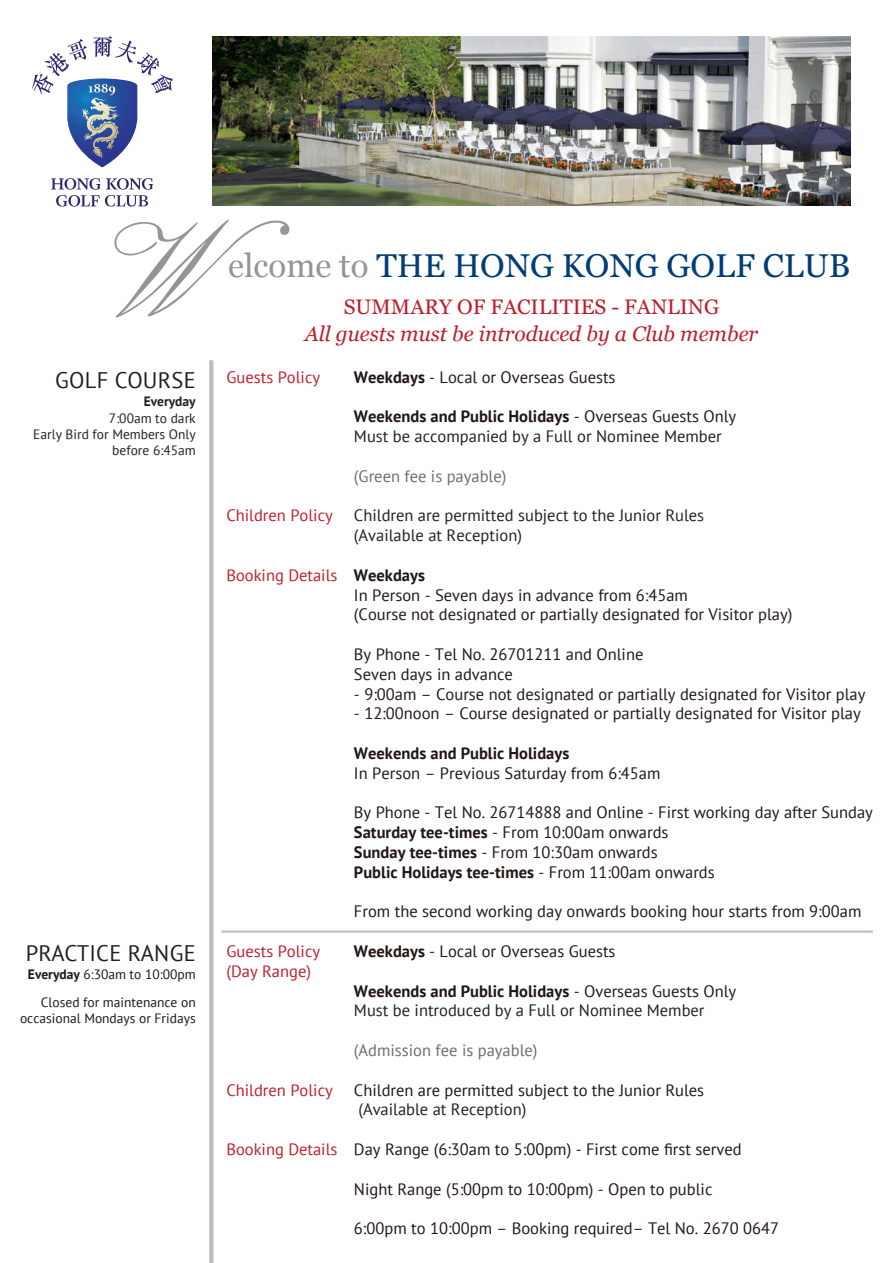
<style>
.page{position:relative;width:893px;height:1263px;background:#fff}
.page>*{position:absolute;margin:0;border:0;box-sizing:border-box;transform-origin:0 0}
.t1{font:135.45px "Exmouth";color:#939598}
.t2{font:33px "Georgia";color:#003d78}
.t3{font:22.5px "PT Sans";letter-spacing:.01em;color:#231f20}
.t4{font:italic 21px "Georgia";color:#be1d2c}
.t5{font:21px "Georgia";color:#be1d2c}
.t6{font:16.5px/19.8px "PT Sans";color:#211613}
.t7{font:16.5px/19.8px "PT Sans";color:#231f20}
.t8{font:16.5px "PT Sans";color:#be1d2c}
.t9{font:16.5px "PT Sans";color:#6c6d70}
.t10{font:700 16.5px "PT Sans";color:#211613}
.t11{font:13.5px/28.2px "PT Sans";color:#211613;text-align:right}
.t12{font:13.5px/16.2px "PT Sans";color:#231f20;text-align:right}
.t13{font:700 13.5px "PT Sans";color:#231f20}
.s1{color:#939598}
.s2{font-weight:700}
.s3{font-weight:700;color:#211613}
.s4{color:#211613}
.s5{color:#be1d2c}
</style>
<div class="page">
<img style="left:213px;top:36px;width:637px;height:169px">
<svg style="left:51px;top:178px;width:102px;height:29px"></svg>
<svg style="left:32px;top:36px;width:140px;height:131px"></svg>
<hr style="left:221px;top:930px;width:652px;height:2px;background:#bcbdc0">
<svg style="left:209px;top:360px;width:4px;height:903px;background:#bfc0c3"></svg>
<h1 class="t1" style="left:100px;top:192px;width:191px">W</h1>
<h2 class="t2" style="left:228px;top:242px;width:624px"><span class="s1">elcome to</span> THE HONG KONG GOLF CLUB</h2>
<p class="t5" style="left:344px;top:291px;width:377px">SUMMARY OF FACILITIES - FANLING</p>
<p class="t4" style="left:305px;top:318px;width:455px">All guests must be introduced by a Club member</p>
<p class="t8" style="left:226px;top:366px;width:95px">Guests Policy</p>
<p class="t6" style="left:354px;top:367px;width:263px"><span class="s2">Weekdays</span> - Local or Overseas Guests</p>
<p class="t7" style="left:354px;top:406px;width:384px"><span class="s3">Weekends and Public Holidays</span> <span class="s4">- Overseas Guests Only<br></span>Must be accompanied by a Full or Nominee Member</p>
<p class="t9" style="left:354px;top:465px;width:154px">(Green fee is payable)</p>
<p class="t8" style="left:226px;top:505px;width:108px">Children Policy</p>
<p class="t7" style="left:354px;top:505px;width:352px">Children are permitted subject to the Junior Rules (Available at Reception)</p>
<p class="t6" style="left:354px;top:565px;width:440px;text-indent:-128px"><span class="s5">Booking Details</span> <span class="s2">Weekdays<br></span>In Person - Seven days in advance from 6:45am<br>(Course not designated or partially designated for Visitor play)</p>
<p class="t6" style="left:354px;top:644px;width:291px">By Phone - Tel No. 26701211 and Online<br>Seven days in advance</p>
<p class="t6" style="left:354px;top:683px;width:513px">- 9:00am – Course not designated or partially designated for Visitor play</p>
<p class="t6" style="left:354px;top:703px;width:508px">- 12:00noon – Course designated or partially designated for Visitor play</p>
<p class="t10" style="left:354px;top:742px;width:217px">Weekends and Public Holidays</p>
<p class="t6" style="left:354px;top:763px;width:308px">In Person – Previous Saturday from 6:45am</p>
<p class="t6" style="left:354px;top:802px;width:520px">By Phone - Tel No. 26714888 and Online - First working day after Sunday <span class="s2">Saturday tee-times</span> - From 10:00am onwards<br><span class="s2">Sunday tee-times</span> - From 10:30am onwards<br><span class="s2">Public Holidays tee-times</span> - From 11:00am onwards</p>
<p class="t6" style="left:354px;top:901px;width:509px">From the second working day onwards booking hour starts from 9:00am</p>
<p class="t8" style="left:226px;top:940px;width:95px">Guests Policy</p>
<p class="t6" style="left:354px;top:941px;width:263px"><span class="s2">Weekdays</span> - Local or Overseas Guests</p>
<p class="t8" style="left:226px;top:960px;width:86px">(Day Range)</p>
<p class="t7" style="left:354px;top:980px;width:384px"><span class="s3">Weekends and Public Holidays</span> <span class="s4">- Overseas Guests Only<br></span>Must be introduced by a Full or Nominee Member</p>
<p class="t9" style="left:354px;top:1039px;width:185px">(Admission fee is payable)</p>
<p class="t8" style="left:226px;top:1079px;width:108px">Children Policy</p>
<p class="t6" style="left:354px;top:1079px;width:352px">Children are permitted subject to the Junior Rules</p>
<p class="t7" style="left:358px;top:1099px;width:169px">(Available at Reception)</p>
<p class="t6" style="left:226px;top:1139px;width:517px"><span class="s5">Booking Details</span> Day Range (6:30am to 5:00pm) - First come first served</p>
<p class="t6" style="left:354px;top:1178px;width:360px">Night Range (5:00pm to 10:00pm) - Open to public</p>
<p class="t6" style="left:354px;top:1218px;width:427px">6:00pm to 10:00pm – Booking required– Tel No. 2670 0647</p>
<h3 class="t3" style="left:55px;top:366px;width:142px">GOLF COURSE</h3>
<p class="t13" style="left:144px;top:393px;width:53px">Everyday</p>
<p class="t12" style="left:33px;top:409px;width:164px">7:00am to dark<br>Early Bird for Members Only before 6:45am</p>
<h3 class="t3" style="left:26px;top:938px;width:172px">PRACTICE RANGE</h3>
<p class="t11" style="left:28px;top:960px;width:169px"><span class="s2">Everyday</span> 6:30am to 10:00pm<br>Closed for maintenance on</p>
<p class="t11" style="left:20px;top:1004px;width:177px">occasional Mondays or Fridays</p>
</div>
